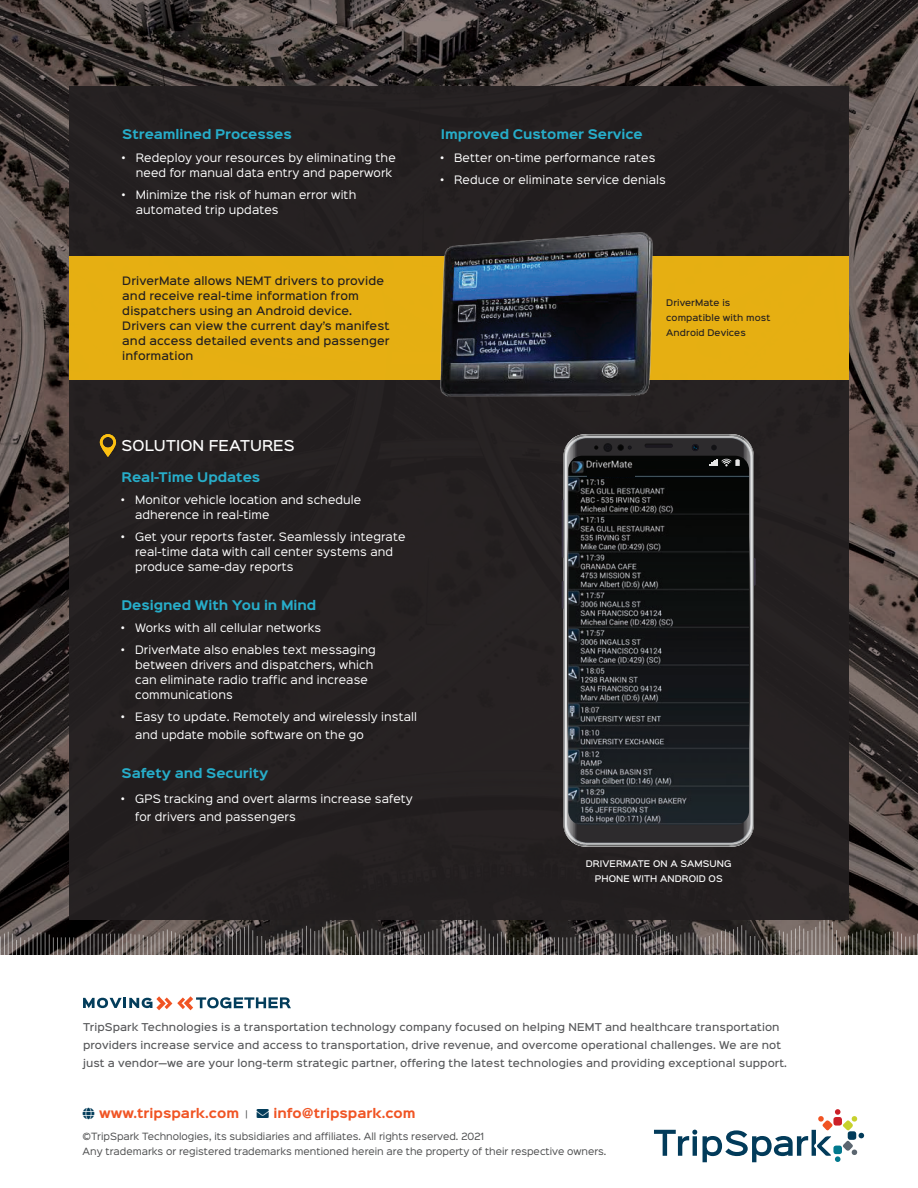
<style>
.page{position:relative;width:918px;height:1188px;background:#fff}
.page>*{position:absolute;margin:0;border:0;box-sizing:border-box;transform-origin:0 0}
.t1{font:500 13.5px "Sinkin Sans 500";letter-spacing:.01em;color:#fff}
.t2{font:700 12px "Sinkin Sans 700";letter-spacing:-.005em;color:#27adc9}
.t3{font:700 12px "Sinkin Sans 700";color:#f05424}
.t4{font:10.5px/15px "Sinkin Sans 400";letter-spacing:.01em;color:#fff}
.t5{font:500 10.5px/15px "Sinkin Sans 500";letter-spacing:.01em;color:#231f20}
.t6{font:500 9.75px/18px "Sinkin Sans 500";letter-spacing:.01em;color:#57585a}
.t7{font:9px/15px "Sinkin Sans 400";color:#4b4c4d}
.t8{font:500 8.25px/15px "Sinkin Sans 500";letter-spacing:.01em;color:#231f20}
.t9{font:500 8.25px/15px "Sinkin Sans 500";letter-spacing:.01em;color:#fff;text-align:center}
.s1{color:#033d5b}
.s2{font-family:"Sinkin Sans 400";font-weight:400;font-size:9px;color:#4b4c4d}
</style>
<div class="page">
<img style="left:0;top:0;width:918px;height:955px">
<hr style="left:306px;top:926px;width:1px;height:31px;background:#fff">
<hr style="left:453px;top:920px;width:1px;height:37px;background:#fff">
<hr style="left:445px;top:926px;width:1px;height:31px;background:#fff">
<hr style="left:449px;top:923px;width:1px;height:34px;background:#fff">
<hr style="left:248px;top:925px;width:1px;height:32px;background:#fff">
<hr style="left:244px;top:927px;width:1px;height:30px;background:#fff">
<svg style="left:0;top:929px;width:241px;height:26px"></svg>
<svg style="left:252px;top:929px;width:51px;height:26px"></svg>
<hr style="left:322px;top:927px;width:1px;height:30px;background:#fff">
<hr style="left:331px;top:918px;width:1px;height:39px;background:#fff">
<hr style="left:326px;top:921px;width:1px;height:36px;background:#fff">
<svg style="left:310px;top:929px;width:9px;height:26px"></svg>
<hr style="left:335px;top:917px;width:1px;height:40px;background:#fff">
<hr style="left:339px;top:922px;width:1px;height:35px;background:#fff">
<svg style="left:343px;top:929px;width:99px;height:26px"></svg>
<hr style="left:456px;top:915px;width:1px;height:42px;background:#fff">
<hr style="left:472px;top:915px;width:1px;height:42px;background:#fff">
<hr style="left:464px;top:907px;width:1px;height:50px;background:#fff">
<hr style="left:481px;top:926px;width:1px;height:31px;background:#fff">
<hr style="left:460px;top:909px;width:1px;height:48px;background:#fff">
<hr style="left:477px;top:920px;width:1px;height:37px;background:#fff">
<hr style="left:469px;top:909px;width:1px;height:48px;background:#fff">
<hr style="left:799px;top:926px;width:1px;height:31px;background:#fff">
<hr style="left:741px;top:925px;width:1px;height:32px;background:#fff">
<hr style="left:737px;top:927px;width:1px;height:30px;background:#fff">
<svg style="left:485px;top:929px;width:249px;height:26px"></svg>
<svg style="left:745px;top:929px;width:51px;height:26px"></svg>
<hr style="left:815px;top:927px;width:1px;height:30px;background:#fff">
<hr style="left:824px;top:918px;width:1px;height:39px;background:#fff">
<hr style="left:820px;top:921px;width:1px;height:36px;background:#fff">
<svg style="left:803px;top:929px;width:10px;height:26px"></svg>
<hr style="left:828px;top:917px;width:1px;height:40px;background:#fff">
<hr style="left:832px;top:922px;width:1px;height:35px;background:#fff">
<svg style="left:836px;top:929px;width:82px;height:26px"></svg>
<svg style="left:654px;top:1130px;width:43px;height:26px"></svg>
<svg style="left:703px;top:1109px;width:161px;height:53px"></svg>
<svg style="left:83px;top:996px;width:208px;height:14px"></svg>
<div style="left:69px;top:86px;width:780px;height:834px;background:#231f20"></div>
<svg style="left:100px;top:434px;width:16px;height:23px"></svg>
<svg style="left:565px;top:434px;width:188px;height:413px"></svg>
<img style="left:568px;top:458px;width:181px;height:367px">
<hr style="left:568px;top:456px;width:181px;height:2px;background:#050605">
<div style="left:587px;top:470px;width:48px;height:6px;background:#050605"></div>
<svg style="left:710px;top:459px;width:30px;height:7px"></svg>
<svg style="left:594px;top:443px;width:18px;height:9px"></svg>
<svg style="left:618px;top:445px;width:14px;height:6px"></svg>
<svg style="left:711px;top:445px;width:6px;height:5px"></svg>
<svg style="left:645px;top:444px;width:28px;height:4px"></svg>
<svg style="left:692px;top:444px;width:7px;height:7px"></svg>
<svg style="left:562px;top:500px;width:6px;height:244px"></svg>
<svg style="left:749px;top:537px;width:7px;height:207px"></svg>
<div style="left:69px;top:256px;width:780px;height:124px;background:#e6af12"></div>
<img style="left:441px;top:232px;width:212px;height:165px">
<p class="t2" style="left:122px;top:128px;width:171px">Streamlined Processes</p>
<p class="t4" style="left:136px;top:149px;width:261px;text-indent:-14px">• Redeploy your resources by eliminating the need for manual data entry and paperwork</p>
<p class="t4" style="left:136px;top:186px;width:222px;text-indent:-14px">• Minimize the risk of human error with automated trip updates</p>
<p class="t5" style="left:122px;top:273px;width:269px">DriverMate allows NEMT drivers to provide and receive real-time information from dispatchers using an Android device.<br>Drivers can view the current day’s manifest and access detailed events and passenger information</p>
<p class="t2" style="left:441px;top:128px;width:204px">Improved Customer Service</p>
<p class="t4" style="left:441px;top:149px;width:216px">• Better on-time performance rates</p>
<p class="t4" style="left:441px;top:171px;width:227px">• Reduce or eliminate service denials</p>
<p class="t8" style="left:666px;top:295px;width:106px">DriverMate is compatible with most<br>Android Devices</p>
<p class="t1" style="left:122px;top:434px;width:175px">SOLUTION FEATURES</p>
<p class="t2" style="left:122px;top:471px;width:140px">Real-Time Updates</p>
<p class="t4" style="left:135px;top:491px;width:228px;text-indent:-14px">• Monitor vehicle location and schedule adherence in real-time</p>
<p class="t4" style="left:135px;top:528px;width:272px;text-indent:-14px">• Get your reports faster. Seamlessly integrate real-time data with call center systems and produce same-day reports</p>
<p class="t2" style="left:122px;top:599px;width:196px">Designed With You in Mind</p>
<p class="t4" style="left:122px;top:619px;width:201px">• Works with all cellular networks</p>
<p class="t4" style="left:135px;top:641px;width:242px;text-indent:-14px">• DriverMate also enables text messaging between drivers and dispatchers, which can eliminate radio traffic and increase communications</p>
<p class="t4" style="left:135px;top:706px;width:283px;line-height:18px;text-indent:-14px">• Easy to update. Remotely and wirelessly install and update mobile software on the go</p>
<p class="t2" style="left:122px;top:767px;width:148px">Safety and Security</p>
<p class="t4" style="left:135px;top:789px;width:279px;line-height:18px;text-indent:-14px">• GPS tracking and overt alarms increase safety for drivers and passengers</p>
<p class="t9" style="left:586px;top:856px;width:147px">DRIVERMATE ON A SAMSUNG<br>PHONE WITH ANDROID OS</p>
<p class="t6" style="left:83px;top:1018px;width:706px">TripSpark Technologies is a transportation technology company focused on helping NEMT and healthcare transportation providers increase service and access to transportation, drive revenue, and overcome operational challenges. We are not just a vendor—we are your long-term strategic partner, offering the latest technologies and providing exceptional support.</p>
<p class="t3" style="left:83px;top:1107px;width:167px"><span class="s1">●□</span> www.tripspark.com <span class="s2">|</span></p>
<p class="t3" style="left:273px;top:1107px;width:144px">info@ tripspark. com</p>
<p class="t7" style="left:83px;top:1129px;width:525px">©TripSpark Technologies, its subsidiaries and affiliates. All rights reserved. 2021<br>Any trademarks or registered trademarks mentioned herein are the property of their respective owners.</p>
</div>
